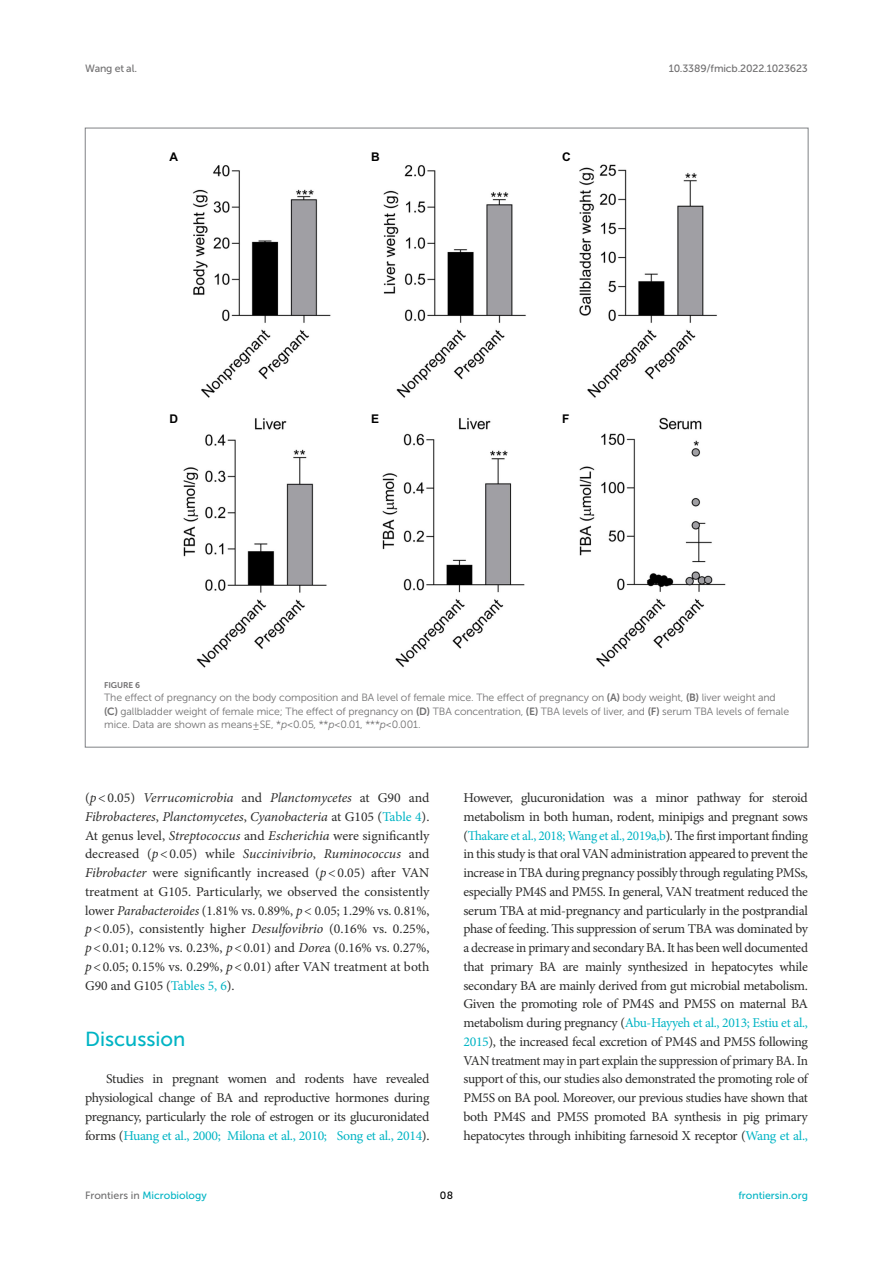
<style>
.page{position:relative;width:893px;height:1263px;background:#fff}
.page>*{position:absolute;margin:0;border:0;box-sizing:border-box;transform-origin:0 0}
.HEAD_1{font:20.25px "Museo Sans 500";color:#00b4c4}
.TEXT_FLUSH{font:13.5px/18.8px "Minion Pro";letter-spacing:-.025em;color:#2b2b2a;text-align:justify}
.TEXT{font:13.5px/18.8px "Minion Pro";color:#2b2b2a;text-align:justify}
.t1{font:700 12px "Arial";color:#000}
.FIG_LEG{font:10.5px/13.5px "Museo Sans 300";letter-spacing:-.01em;color:#706f70}
.t2{font:10.5px "Museo Sans 500";color:#00b4c4}
.t3{font:10.5px "Museo Sans 500";letter-spacing:-.015em;color:#706f70}
.t4{font:10.5px "Museo Sans 500";color:#000}
.FIG_HD{font:8.25px "Museo Sans 700";letter-spacing:-.01em;color:#706f70}
.s1{font-family:"Museo Sans 700"}
.s2{font-style:italic}
.s3{color:#00b4c4}
.s4{color:#00b9c9}
.s5{color:#706f70}
</style>
<div class="page">
<img style="left:183px;top:164px;width:543px;height:504px">
<p class="t3" style="left:85px;top:63px;width:53px">Wang et al.</p>
<p class="t3" style="left:669px;top:63px;width:141px">10.3389/fmicb.2022.1023623</p>
<p class="t1" style="left:169px;top:148px;width:10px">A</p>
<p class="t1" style="left:371px;top:148px;width:10px">B</p>
<p class="t1" style="left:562px;top:148px;width:10px">C</p>
<p class="t1" style="left:169px;top:410px;width:10px">D</p>
<p class="t1" style="left:371px;top:410px;width:10px">E</p>
<p class="t1" style="left:562px;top:410px;width:9px">F</p>
<p class="FIG_HD" style="left:104px;top:680px;width:37px">FIGURE 6</p>
<p class="FIG_LEG" style="left:104px;top:691px;width:686px">The effect of pregnancy on the body composition and BA level of female mice. The effect of pregnancy on <span class="s1">(A)</span> body weight, <span class="s1">(B)</span> liver weight and <span class="s1">(C)</span> gallbladder weight of female mice; The effect of pregnancy on <span class="s1">(D)</span> TBA concentration, <span class="s1">(E)</span> TBA levels of liver, and <span class="s1">(F)</span> serum TBA levels of female mice. Data are shown as means ± SE, *<span class="s2">p</span> &lt; 0.05, **<span class="s2">p</span> &lt; 0.01, ***<span class="s2">p</span> &lt; 0.001.</p>
<p class="TEXT" style="left:85px;top:788px;width:346px">(<span class="s2">p</span>&lt;0.05) <span class="s2">Verrucomicrobia</span> and <span class="s2">Planctomycetes</span> at G90 and <span class="s2">Fibrobacteres</span>, <span class="s2">Planctomycetes</span>, <span class="s2">Cyanobacteria</span> at G105 (<span class="s3">Table 4</span>).<br>At genus level, <span class="s2">Streptococcus</span> and <span class="s2">Escherichia</span> were significantly decreased (<span class="s2">p</span>&lt;0.05) while <span class="s2">Succinivibrio</span>, <span class="s2">Ruminococcus</span> and <span class="s2">Fibrobacter</span> were significantly increased (<span class="s2">p</span>&lt;0.05) after VAN treatment at G105. Particularly, we observed the consistently lower <span class="s2">Parabacteroides</span> (1.81% vs. 0.89%, <span class="s2">p&lt;</span> 0.05; 1.29% vs. 0.81%, <span class="s2">p</span>&lt;0.05), consistently higher <span class="s2">Desulfovibrio</span> (0.16% vs. 0.25%, <span class="s2">p</span>&lt;0.01; 0.12% vs. 0.23%, <span class="s2">p</span>&lt;0.01) and <span class="s2">Dore</span>a (0.16% vs. 0.27%, <span class="s2">p</span>&lt;0.05; 0.15% vs. 0.29%, <span class="s2">p</span>&lt;0.01) after VAN treatment at both G90 and G105 (<span class="s3">Tables 5</span><span class="s4">,</span> <span class="s3">6</span>).</p>
<p class="HEAD_1" style="left:85px;top:1028px;width:102px">Discussion</p>
<p class="TEXT_FLUSH" style="left:85px;top:1070px;width:346px;text-indent:21px">Studies in pregnant women and rodents have revealed physiological change of BA and reproductive hormones during pregnancy, particularly the role of estrogen or its glucuronidated forms (<span class="s3">Huang et al., 2000; Milona et al., 2010; Song et al., 2014</span>).</p>
<p class="TEXT_FLUSH" style="left:463px;top:788px;width:346px">However, glucuronidation was a minor pathway for steroid metabolism in both human, rodent, minipigs and pregnant sows (<span class="s3">Thakare et al., 2018; Wang et al., 2019a,b</span>). The first important finding in this study is that oral VAN administration appeared to prevent the increase in TBA during pregnancy possibly through regulating PMSs, especially PM4S and PM5S. In general, VAN treatment reduced the serum TBA at mid-pregnancy and particularly in the postprandial phase of feeding. This suppression of serum TBA was dominated by a decrease in primary and secondary BA. It has been well documented that primary BA are mainly synthesized in hepatocytes while secondary BA are mainly derived from gut microbial metabolism.<br>Given the promoting role of PM4S and PM5S on maternal BA metabolism during pregnancy (<span class="s3">Abu-Hayyeh et al., 2013; Estiu et al., 2015</span>), the increased fecal excretion of PM4S and PM5S following VAN treatment may in part explain the suppression of primary BA. In support of this, our studies also demonstrated the promoting role of PM5S on BA pool. Moreover, our previous studies have shown that both PM4S and PM5S promoted BA synthesis in pig primary hepatocytes through inhibiting farnesoid X receptor (<span class="s3">Wang et al.,</span></p>
<p class="t2" style="left:85px;top:1190px;width:123px"><span class="s5">Frontiers in</span> Microbiology</p>
<p class="t4" style="left:440px;top:1190px;width:15px">08</p>
<p class="t2" style="left:738px;top:1190px;width:71px">frontiersin.org</p>
</div>
